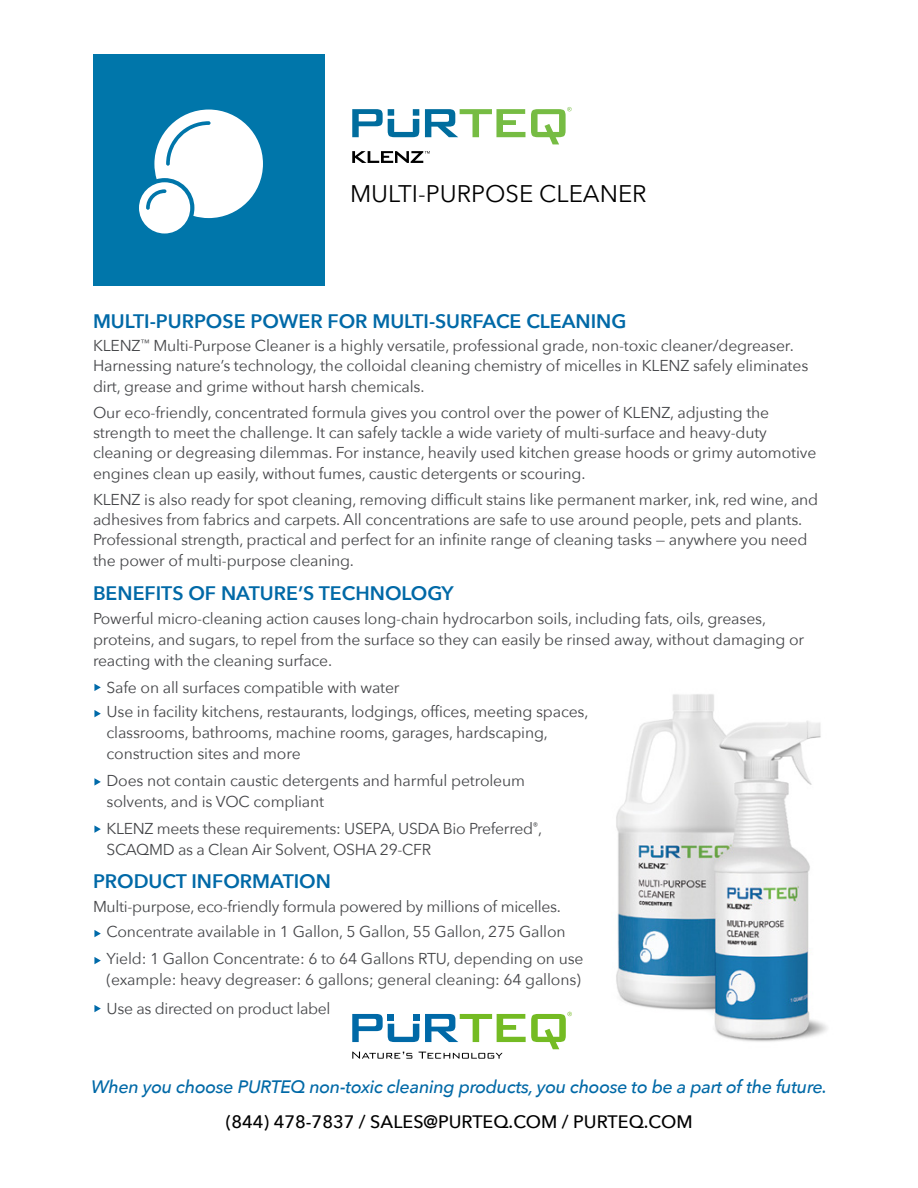
<style>
.page{position:relative;width:918px;height:1188px;background:#fff}
.page>*{position:absolute;margin:0;border:0;box-sizing:border-box;transform-origin:0 0}
.t1{font:24px "Avenir Next";color:#000}
.t2{font:600 19.5px "Avenir Next";color:#0069a7}
.t3{font:italic 500 18px "Avenir Next";letter-spacing:-.02em;color:#0069a7}
.t4{font:500 18px "Avenir Next";color:#000}
.t5{font:15.75px/20.2px "Avenir Next";letter-spacing:-.01em;color:#454649}
</style>
<div class="page">
<img style="left:616px;top:694px;width:211px;height:348px">
<svg style="left:94px;top:684px;width:7px;height:7px"></svg>
<svg style="left:94px;top:710px;width:7px;height:7px"></svg>
<svg style="left:94px;top:778px;width:7px;height:8px"></svg>
<svg style="left:94px;top:825px;width:7px;height:8px"></svg>
<svg style="left:94px;top:930px;width:7px;height:7px"></svg>
<svg style="left:94px;top:957px;width:7px;height:7px"></svg>
<svg style="left:94px;top:1005px;width:7px;height:7px"></svg>
<svg style="left:352px;top:1012px;width:220px;height:47px"></svg>
<svg style="left:352px;top:151px;width:78px;height:12px"></svg>
<svg style="left:425px;top:109px;width:100px;height:28px"></svg>
<svg style="left:531px;top:107px;width:41px;height:37px"></svg>
<svg style="left:352px;top:109px;width:67px;height:28px"></svg>
<div style="left:93px;top:54px;width:231px;height:231px;background:#0076aa"></div>
<svg style="left:139px;top:110px;width:124px;height:124px"></svg>
<h1 class="t1" style="left:350px;top:173px;width:298px">MULTI-PURPOSE CLEANER</h1>
<p class="t2" style="left:93px;top:304px;width:535px">MULTI-PURPOSE POWER FOR MULTI-SURFACE CLEANING</p>
<p class="t5" style="left:93px;top:335px;width:717px">KLENZ<sup>™</sup> Multi-Purpose Cleaner is a highly versatile, professional grade, non-toxic cleaner/degreaser.<br>Harnessing nature’s technology, the colloidal cleaning chemistry of micelles in KLENZ safely eliminates dirt, grease and grime without harsh chemicals.</p>
<p class="t5" style="left:93px;top:401px;width:725px">Our eco-friendly, concentrated formula gives you control over the power of KLENZ, adjusting the strength to meet the challenge. It can safely tackle a wide variety of multi-surface and heavy-duty cleaning or degreasing dilemmas. For instance, heavily used kitchen grease hoods or grimy automotive engines clean up easily, without fumes, caustic detergents or scouring.</p>
<p class="t5" style="left:93px;top:489px;width:727px">KLENZ is also ready for spot cleaning, removing difficult stains like permanent marker, ink, red wine, and adhesives from fabrics and carpets. All concentrations are safe to use around people, pets and plants.<br>Professional strength, practical and perfect for an infinite range of cleaning tasks — anywhere you need the power of multi-purpose cleaning.</p>
<p class="t2" style="left:93px;top:576px;width:362px">BENEFITS OF NATURE’S TECHNOLOGY</p>
<p class="t5" style="left:93px;top:607px;width:713px;line-height:21px">Powerful micro-cleaning action causes long-chain hydrocarbon soils, including fats, oils, greases, proteins, and sugars, to repel from the surface so they can easily be rinsed away, without damaging or reacting with the cleaning surface.</p>
<p class="t5" style="left:106px;top:674px;width:484px;line-height:24.8px">Safe on all surfaces compatible with water<br>Use in facility kitchens, restaurants, lodgings, offices, meeting spaces,</p>
<p class="t5" style="left:106px;top:722px;width:443px;line-height:21px">classrooms, bathrooms, machine rooms, garages, hardscaping, construction sites and more</p>
<p class="t5" style="left:106px;top:769px;width:420px;line-height:21px">Does not contain caustic detergents and harmful petroleum solvents, and is VOC compliant</p>
<p class="t5" style="left:106px;top:818px;width:437px;line-height:21px">KLENZ meets these requirements: USEPA, USDA Bio Preferred<sup>®</sup>,<br>SCAQMD as a Clean Air Solvent, OSHA 29-CFR</p>
<p class="t2" style="left:93px;top:864px;width:240px">PRODUCT INFORMATION</p>
<p class="t5" style="left:93px;top:893px;width:474px;line-height:25.5px;text-align:right">Multi-purpose, eco-friendly formula powered by millions of micelles.<br>Concentrate available in 1 Gallon, 5 Gallon, 55 Gallon, 275 Gallon</p>
<p class="t5" style="left:106px;top:948px;width:479px;line-height:21px">Yield: 1 Gallon Concentrate: 6 to 64 Gallons RTU, depending on use (example: heavy degreaser: 6 gallons; general cleaning: 64 gallons)</p>
<p class="t5" style="left:106px;top:997px;width:226px">Use as directed on product label</p>
<p class="t3" style="left:91px;top:1072px;width:737px">When you choose PURTEQ non-toxic cleaning products, you choose to be a part of the future.</p>
<p class="t4" style="left:226px;top:1107px;width:468px">(844) 478-7837 / SALES@PURTEQ.COM / PURTEQ.COM</p>
</div>
